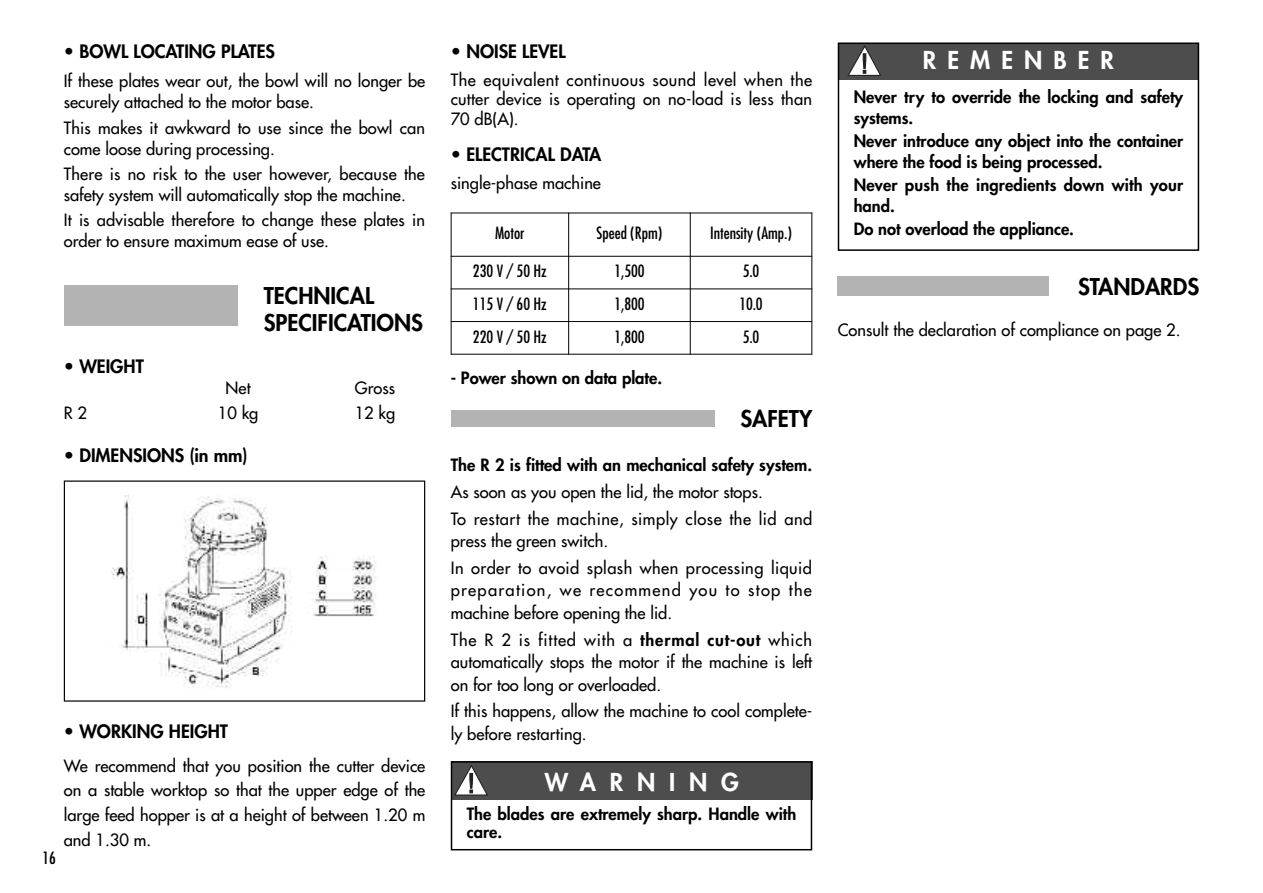
<style>
.page{position:relative;width:1263px;height:893px;background:#fff}
.page>*{position:absolute;margin:0;border:0;box-sizing:border-box;transform-origin:0 0}
.t1{font:800 24px "Futura";letter-spacing:.46em;color:#fff}
.t2{font:800 24px "Futura";letter-spacing:.58em;color:#fff}
.t3{font:800 22.5px/27px "Futura";color:#000}
.t4{font:800 18px "Futura";color:#000}
.t5{font:16.5px/21px "Futura";color:#000}
.t6{font:800 16.5px/21px "Futura";color:#000}
.t7{font:condensed 16.5px "Futura";color:#000}
.t8{font:16.5px/26.7px "Futura";letter-spacing:.03em;color:#000}
.t9{font:16.5px/22.5px "Futura";letter-spacing:.075em;color:#000}
.t10{font:16.5px/26.7px "Futura";letter-spacing:.025em;color:#000}
.s1{font-weight:800}
</style>
<div class="page">
<div style="left:64px;top:285px;width:174px;height:40px;background:#b3b3b3"></div>
<div style="left:451px;top:761px;width:361px;height:38px;background:#4d4d4d"></div>
<svg style="left:454px;top:765px;width:34px;height:30px"></svg>
<div style="left:838px;top:276px;width:211px;height:20px;background:#b3b3b3"></div>
<div style="left:451px;top:410px;width:263px;height:17px;background:#b3b3b3"></div>
<div style="left:451px;top:761px;width:361px;height:89px;border:2px solid #000"></div>
<img style="left:112px;top:495px;width:265px;height:193px">
<div style="left:64px;top:480px;width:361px;height:222px;border:1px solid #000"></div>
<div style="left:839px;top:44px;width:359px;height:36px;background:#4d4d4d"></div>
<svg style="left:847px;top:46px;width:34px;height:30px"></svg>
<div style="left:838px;top:43px;width:361px;height:208px;border:2px solid #000"></div>
<hr style="left:451px;top:213px;width:1px;height:142px;background:#000">
<hr style="left:568px;top:213px;width:1px;height:142px;background:#000">
<hr style="left:690px;top:213px;width:1px;height:142px;background:#000">
<hr style="left:811px;top:213px;width:1px;height:142px;background:#000">
<hr style="left:451px;top:213px;width:361px;height:1px;background:#000">
<hr style="left:451px;top:256px;width:361px;height:1px;background:#000">
<hr style="left:451px;top:289px;width:361px;height:1px;background:#000">
<hr style="left:451px;top:321px;width:361px;height:1px;background:#000">
<hr style="left:451px;top:354px;width:361px;height:1px;background:#000">
<p class="t4" style="left:64px;top:43px;width:213px">• BOWL LOCATING PLATES</p>
<p class="t5" style="left:64px;top:72px;width:363px">If these plates wear out, the bowl will no longer be securely attached to the motor base.</p>
<p class="t5" style="left:64px;top:118px;width:363px">This makes it awkward to use since the bowl can come loose during processing.</p>
<p class="t5" style="left:64px;top:164px;width:363px">There is no risk to the user however, because the safety system will automatically stop the machine.</p>
<p class="t5" style="left:64px;top:211px;width:363px">It is advisable therefore to change these plates in order to ensure maximum ease of use.</p>
<h2 class="t3" style="left:264px;top:284px;width:161px">TECHNICAL<br>SPECIFICATIONS</h2>
<p class="t4" style="left:64px;top:358px;width:82px">• WEIGHT</p>
<p class="t5" style="left:226px;top:379px;width:26px">Net</p>
<p class="t5" style="left:355px;top:379px;width:42px">Gross</p>
<p class="t5" style="left:64px;top:404px;width:25px">R 2</p>
<p class="t5" style="left:218px;top:404px;width:42px">10 kg</p>
<p class="t5" style="left:355px;top:404px;width:42px">12 kg</p>
<p class="t4" style="left:64px;top:446px;width:185px">• DIMENSIONS (in mm)</p>
<p class="t7" style="left:43px;top:850px;width:15px">16</p>
<p class="t4" style="left:64px;top:723px;width:166px">• WORKING HEIGHT</p>
<p class="t5" style="left:64px;top:754px;width:363px;line-height:24.9px;text-align:justify">We recommend that you position the cutter device on a stable worktop so that the upper edge of the large feed hopper is at a height of between 1.20 m and 1.30 m.</p>
<p class="t4" style="left:451px;top:43px;width:116px">• NOISE LEVEL</p>
<p class="t5" style="left:451px;top:71px;width:363px;line-height:19.5px;text-align:justify">The equivalent continuous sound level when the cutter device is operating on no-load is less than 70 dB(A).</p>
<p class="t4" style="left:451px;top:146px;width:152px">• ELECTRICAL DATA</p>
<p class="t5" style="left:451px;top:174px;width:152px">single-phase machine</p>
<p class="t7" style="left:495px;top:226px;width:31px">Motor</p>
<p class="t7" style="left:597px;top:226px;width:67px">Speed (Rpm)</p>
<p class="t7" style="left:710px;top:226px;width:84px">Intensity (Amp.)</p>
<p class="t7" style="left:473px;top:264px;width:75px">230 V / 50 Hz</p>
<p class="t7" style="left:614px;top:264px;width:31px">1,500</p>
<p class="t7" style="left:743px;top:264px;width:18px">5.0</p>
<p class="t7" style="left:473px;top:296px;width:75px">115 V / 60 Hz</p>
<p class="t7" style="left:614px;top:296px;width:31px">1,800</p>
<p class="t7" style="left:739px;top:296px;width:25px">10.0</p>
<p class="t7" style="left:473px;top:329px;width:75px">220 V / 50 Hz</p>
<p class="t7" style="left:614px;top:329px;width:31px">1,800</p>
<p class="t7" style="left:743px;top:329px;width:18px">5.0</p>
<p class="t6" style="left:451px;top:369px;width:213px">- Power shown on data plate.</p>
<h2 class="t3" style="left:740px;top:407px;width:73px">SAFETY</h2>
<p class="t6" style="left:451px;top:456px;width:363px">The R 2 is fitted with an mechanical safety system.</p>
<p class="t8" style="left:451px;top:479px;width:363px">As soon as you open the lid, the motor stops.<br>To restart the machine, simply close the lid and</p>
<p class="t10" style="left:451px;top:529px;width:363px">press the green switch.<br>In order to avoid splash when processing liquid</p>
<p class="t9" style="left:451px;top:580px;width:363px">preparation, we recommend you to stop the machine before opening the lid.</p>
<p class="t5" style="left:451px;top:629px;width:363px;line-height:22.5px;text-align:justify">The R 2 is fitted with a <span class="s1">thermal cut-out</span> which automatically stops the motor if the machine is left on for too long or overloaded.</p>
<p class="t5" style="left:451px;top:701px;width:363px;line-height:22.5px">If this happens, allow the machine to cool complete&shy;ly before restarting.</p>
<h1 class="t2" style="left:545px;top:770px;width:196px">WARNING</h1>
<p class="t6" style="left:467px;top:806px;width:331px;line-height:18px">The blades are extremely sharp. Handle with care.</p>
<h1 class="t1" style="left:923px;top:48px;width:193px">REMENBER</h1>
<p class="t6" style="left:854px;top:87px;width:331px">Never try to override the locking and safety systems.</p>
<p class="t6" style="left:854px;top:131px;width:331px">Never introduce any object into the container where the food is being processed.</p>
<p class="t6" style="left:854px;top:175px;width:331px">Never push the ingredients down with your hand.</p>
<p class="t6" style="left:854px;top:220px;width:222px">Do not overload the appliance.</p>
<h2 class="t3" style="left:1078px;top:275px;width:123px">STANDARDS</h2>
<p class="t5" style="left:838px;top:321px;width:344px">Consult the declaration of compliance on page 2.</p>
</div>
